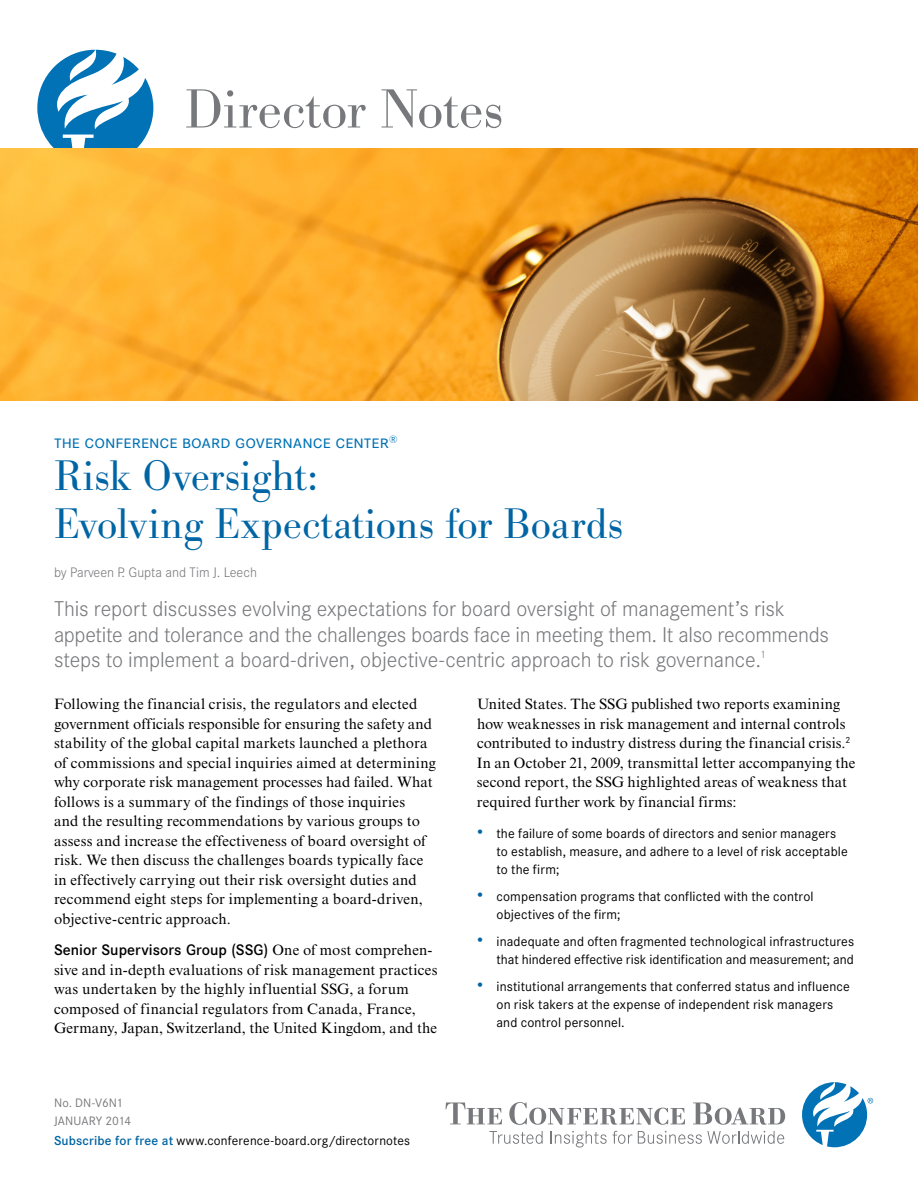
<style>
.page{position:relative;width:918px;height:1188px;background:#fff}
.page>*{position:absolute;margin:0;border:0;box-sizing:border-box;transform-origin:0 0}
.t1{font:300 54px "Berth Bodoni Pro";color:#77787b}
.t2{font:300 42px/48px "Berth Bodoni Pro";color:#0065a4}
.t3{font:300 21px/25.5px "Corporate S";letter-spacing:-.01em;color:#77787b}
.t4{font:18px "Corporate S";color:#0072b5}
.t5{font:15px/19.5px "Times New Roman MT Std";letter-spacing:.01em;color:#000}
.t6{font:500 15px "Corporate S";color:#000}
.t7{font:300 13.5px "Corporate S";color:#77787b}
.t8{font:13.2px/18px "Corporate S";letter-spacing:.01em;color:#000}
.t9{font:12.75px "Corporate S";letter-spacing:.015em;color:#000}
.t10{font:12px/18px "Corporate S";color:#77787b}
.s1{font-family:"Times New Roman MT Std";font-weight:400}
.s2{font-size:18px;color:#0065a4}
.s3{font-weight:500;color:#0065a4}
</style>
<div class="page">
<svg style="left:446px;top:1103px;width:56px;height:21px"></svg>
<svg style="left:693px;top:1103px;width:92px;height:22px"></svg>
<svg style="left:509px;top:1102px;width:176px;height:23px"></svg>
<svg style="left:489px;top:1131px;width:54px;height:13px"></svg>
<svg style="left:550px;top:1131px;width:57px;height:17px"></svg>
<svg style="left:613px;top:1131px;width:19px;height:13px"></svg>
<svg style="left:638px;top:1131px;width:146px;height:13px"></svg>
<svg style="left:802px;top:1082px;width:71px;height:65px"></svg>
<svg style="left:37px;top:50px;width:116px;height:98px"></svg>
<img style="left:0;top:148px;width:918px;height:252px">
<h1 class="t1" style="left:184px;top:74px;width:321px">Director Notes</h1>
<p class="t4" style="left:54px;top:431px;width:345px">the conference board governance center<sup>®</sup></p>
<h2 class="t2" style="left:54px;top:453px;width:571px">Risk Oversight:<br>Evolving Expectations for Boards</h2>
<p class="t7" style="left:54px;top:565px;width:205px">by Parveen P. Gupta and Tim J. Leech</p>
<p class="t3" style="left:54px;top:596px;width:776px">This report discusses evolving expectations for board oversight of management’s risk appetite and tolerance and the challenges boards face in meeting them. It also recommends steps to implement a board-driven, objective-centric approach to risk governance.<sup>1</sup></p>
<p class="t5" style="left:54px;top:695px;width:384px">Following the financial crisis, the regulators and elected government officials responsible for ensuring the safety and stability of the global capital markets launched a plethora of commissions and special inquiries aimed at determining why corporate risk management processes had failed. What follows is a summary of the findings of those inquiries<br>and the resulting recommendations by various groups to assess and increase the effectiveness of board oversight of risk. We then discuss the challenges boards typically face in effectively carrying out their risk oversight duties and recommend eight steps for implementing a board-driven, objective-centric approach.</p>
<p class="t6" style="left:54px;top:941px;width:379px">Senior Supervisors Group (SSG) <span class="s1">One of most comprehen-</span></p>
<p class="t5" style="left:54px;top:960px;width:385px">sive and in-depth evaluations of risk management practices was undertaken by the highly influential SSG, a forum composed of financial regulators from Canada, France, Germany, Japan, Switzerland, the United Kingdom, and the</p>
<p class="t5" style="left:477px;top:695px;width:380px">United States. The SSG published two reports examining how weaknesses in risk management and internal controls contributed to industry distress during the financial crisis.<sup>2<br></sup>In an October 21, 2009, transmittal letter accompanying the second report, the SSG highlighted areas of weakness that required further work by financial firms:</p>
<p class="t8" style="left:496px;top:825px;width:353px;text-indent:-20px"><span class="s2">•</span> the failure of some boards of directors and senior managers to establish, measure, and adhere to a level of risk acceptable to the firm;</p>
<p class="t8" style="left:496px;top:888px;width:319px;text-indent:-20px"><span class="s2">•</span> compensation programs that conflicted with the control objectives of the firm;</p>
<p class="t8" style="left:477px;top:933px;width:379px;text-align:right"><span class="s2">•</span> inadequate and often fragmented technological infrastructures that hindered effective risk identification and measurement; and</p>
<p class="t8" style="left:496px;top:978px;width:355px;text-indent:-20px"><span class="s2">•</span> institutional arrangements that conferred status and influence on risk takers at the expense of independent risk managers and control personnel.</p>
<p class="t10" style="left:54px;top:1094px;width:79px">No. DN-V6N1<br>JANUARY 2014</p>
<p class="t9" style="left:54px;top:1133px;width:358px"><span class="s3">Subscribe for free at</span> www.conference-board.org/directornotes</p>
</div>
